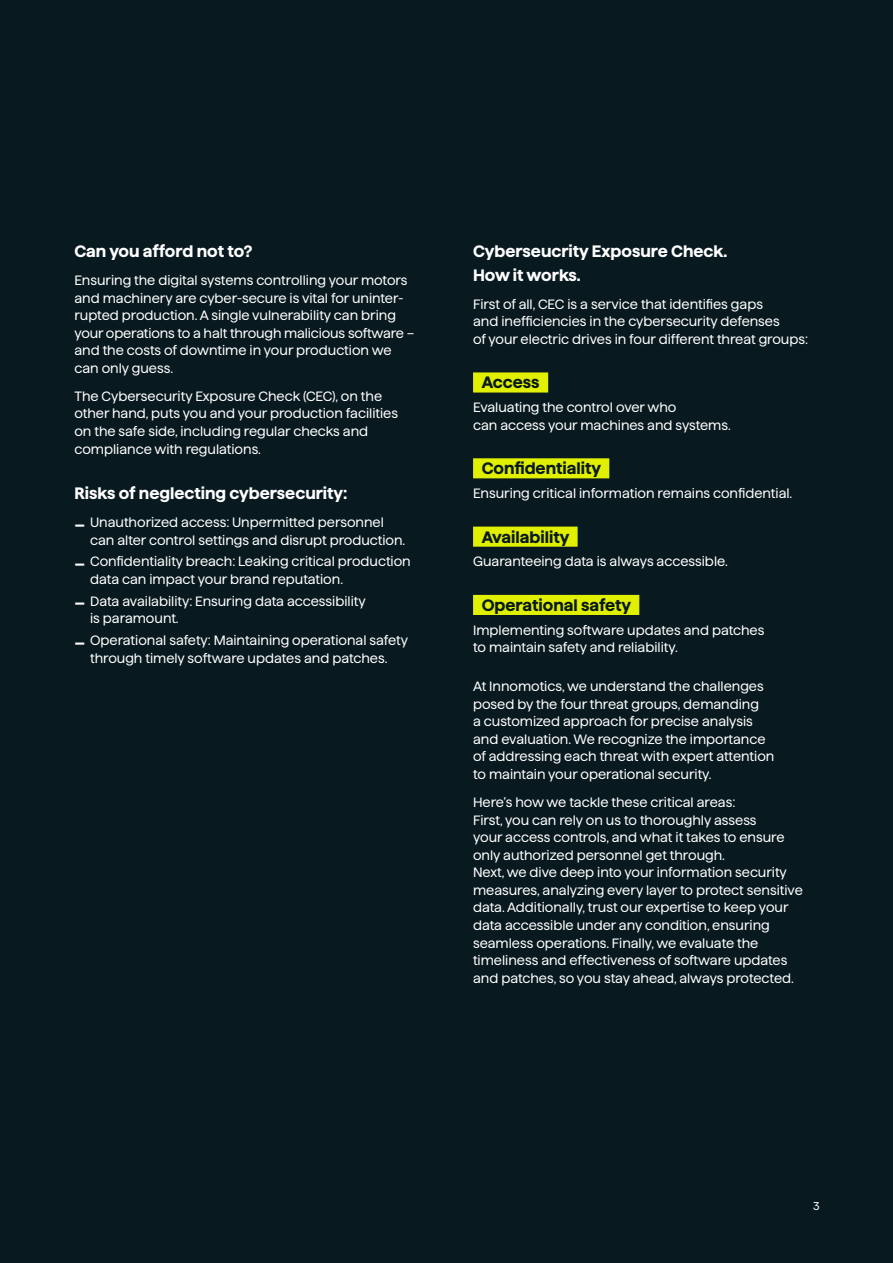
<style>
.page{position:relative;width:893px;height:1263px;background:#08191f}
.page>*{position:absolute;margin:0;border:0;box-sizing:border-box;transform-origin:0 0}
.t1{font:700 16.5px/24px "Innomotics Haffer SQ";color:#fff}
.t2{font:700 16.5px "Innomotics Haffer SQ";color:#08191f}
.t3{font:13.5px/17.5px "Innomotics Haffer SQ";color:#fff}
.t4{font:11.25px "Innomotics Haffer SQ";color:#fff}
.s1{font-weight:700;font-size:16.8px}
</style>
<div class="page">
<div style="left:473px;top:372px;width:75px;height:20px;background:#e1f000"></div>
<div style="left:473px;top:458px;width:136px;height:20px;background:#e1f000"></div>
<div style="left:473px;top:527px;width:105px;height:20px;background:#e1f000"></div>
<div style="left:473px;top:595px;width:166px;height:20px;background:#e1f000"></div>
<p class="t1" style="left:74px;top:238px;width:179px">Can you afford not to?</p>
<p class="t3" style="left:74px;top:270px;width:341px">Ensuring the digital systems controlling your motors and machinery are cyber-secure is vital for uninter&shy;rupted production. A single vulnerability can bring your operations to a halt through malicious software – and the costs of downtime in your production we can only guess.</p>
<p class="t3" style="left:74px;top:386px;width:325px">The Cybersecurity Exposure Check (CEC), on the other hand, puts you and your production facilities on the safe side, including regular checks and compliance with regulations.</p>
<p class="t1" style="left:74px;top:479px;width:275px">Risks of neglecting cybersecurity:</p>
<p class="t3" style="left:90px;top:512px;width:317px;text-indent:-16px"><span class="s1">–</span> Unauthorized access: Unpermitted personnel can alter control settings and disrupt production.</p>
<p class="t3" style="left:90px;top:552px;width:322px;text-indent:-16px"><span class="s1">–</span> Confidentiality breach: Leaking critical production data can impact your brand reputation.</p>
<p class="t3" style="left:90px;top:591px;width:277px;text-indent:-16px"><span class="s1">–</span> Data availability: Ensuring data accessibility is paramount.</p>
<p class="t3" style="left:74px;top:630px;width:335px;text-align:center"><span class="s1">–</span> Operational safety: Maintaining operational safety through timely software updates and patches.</p>
<p class="t1" style="left:473px;top:238px;width:256px">Cyberseucrity Exposure Check.<br>How it works.</p>
<p class="t3" style="left:473px;top:294px;width:337px">First of all, CEC is a service that identifies gaps<br>and inefficiencies in the cybersecurity defenses<br>of your electric drives in four different threat groups:</p>
<p class="t2" style="left:482px;top:370px;width:59px">Access</p>
<p class="t3" style="left:473px;top:398px;width:259px">Evaluating the control over who<br>can access your machines and systems.</p>
<p class="t2" style="left:482px;top:456px;width:121px">Confidentiality</p>
<p class="t3" style="left:473px;top:483px;width:321px">Ensuring critical information remains confidential.</p>
<p class="t2" style="left:482px;top:524px;width:89px">Availability</p>
<p class="t3" style="left:473px;top:552px;width:256px">Guaranteeing data is always accessible.</p>
<p class="t2" style="left:482px;top:593px;width:151px">Operational safety</p>
<p class="t3" style="left:473px;top:620px;width:293px">Implementing software updates and patches to maintain safety and reliability.</p>
<p class="t3" style="left:473px;top:676px;width:303px">At Innomotics, we understand the challenges posed by the four threat groups, demanding<br>a customized approach for precise analysis and evaluation. We recognize the importance of addressing each threat with expert attention to maintain your operational security.</p>
<p class="t3" style="left:473px;top:792px;width:331px">Here’s how we tackle these critical areas:<br>First, you can rely on us to thoroughly assess<br>your access controls, and what it takes to ensure only authorized personnel get through.<br>Next, we dive deep into your information security measures, analyzing every layer to protect sensitive data. Additionally, trust our expertise to keep your data accessible under any condition, ensuring seamless operations. Finally, we evaluate the timeliness and effectiveness of software updates and patches, so you stay ahead, always protected.</p>
<p class="t4" style="left:813px;top:1198px;width:8px">3</p>
</div>
